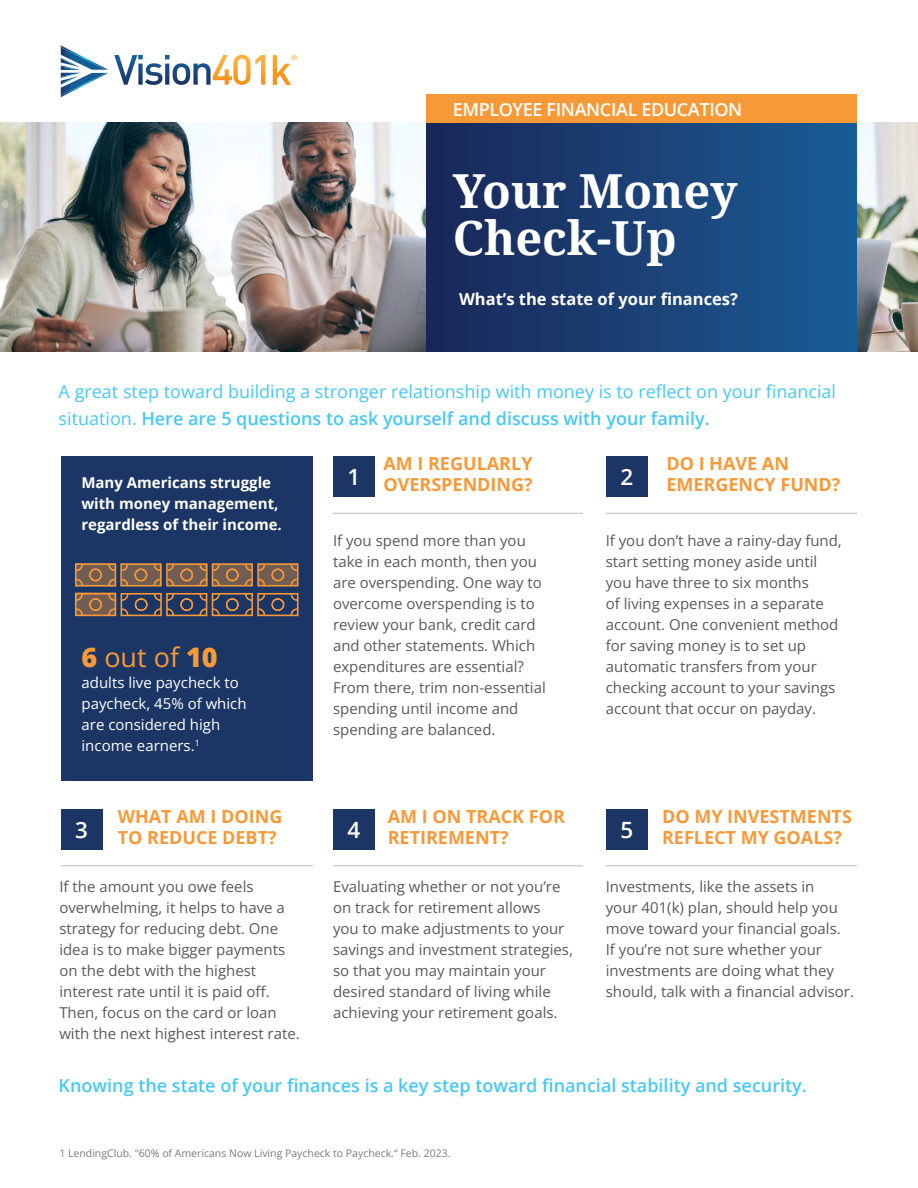
<style>
.page{position:relative;width:918px;height:1188px;background:#fff}
.page>*{position:absolute;margin:0;border:0;box-sizing:border-box;transform-origin:0 0}
.t1{font:700 46.95px/47.1px "Droid Serif";color:#fff}
.t2{font:27px "Open Sans";color:#f89938}
.t3{font:600 22.35px "Open Sans";color:#fff}
.t4{font:18px/26.8px "Open Sans";color:#47c8f4}
.t5{font:700 18px/21px "Open Sans";color:#f89938}
.t6{font:600 18px "Open Sans";color:#47c8f4}
.t7{font:600 18px "Open Sans";letter-spacing:-.02em;color:#fff}
.t8{font:700 16.5px "Open Sans";color:#fff}
.t9{font:15px/21px "Open Sans";color:#58595b}
.t10{font:15px/21px "Open Sans";color:#fff}
.t11{font:700 15px/21px "Open Sans";color:#fff}
.t12{font:10.5px "Open Sans";color:#797a7d}
.s1{font-weight:600}
.s2{font-weight:800}
</style>
<div class="page">
<img style="left:0;top:122px;width:427px;height:230px">
<img style="left:857px;top:122px;width:61px;height:230px">
<div style="left:427px;top:117px;width:430px;height:235px;background:linear-gradient(to right,#1b2658,#1a5c96)"></div>
<div style="left:427px;top:94px;width:430px;height:29px;background:#f89938"></div>
<div style="left:61px;top:456px;width:252px;height:325px;background:#1b3664"></div>
<hr style="left:333px;top:513px;width:250px;height:1px;background:#bbb">
<hr style="left:333px;top:865px;width:250px;height:1px;background:#bbb">
<hr style="left:61px;top:865px;width:252px;height:1px;background:#bbb">
<hr style="left:606px;top:513px;width:251px;height:1px;background:#bbb">
<hr style="left:606px;top:865px;width:251px;height:1px;background:#bbb">
<div style="left:333px;top:456px;width:42px;height:41px;background:#1b3664"></div>
<div style="left:333px;top:809px;width:42px;height:40px;background:#1b3664"></div>
<div style="left:61px;top:809px;width:42px;height:40px;background:#1b3664"></div>
<div style="left:606px;top:456px;width:42px;height:41px;background:#1b3664"></div>
<div style="left:606px;top:809px;width:42px;height:40px;background:#1b3664"></div>
<svg style="left:153px;top:563px;width:21px;height:9px"></svg>
<svg style="left:166px;top:578px;width:2px;height:8px"></svg>
<div style="left:75px;top:592px;width:41px;height:23px;background:#725d52"></div>
<div style="left:166px;top:593px;width:41px;height:23px;border:2px solid #f89938"></div>
<div style="left:180px;top:598px;width:13px;height:13px;border:1px solid #f89938;border-radius:50%"></div>
<svg style="left:78px;top:566px;width:35px;height:18px"></svg>
<div style="left:121px;top:593px;width:41px;height:23px;border:2px solid #f89938"></div>
<div style="left:135px;top:598px;width:12px;height:13px;border:1px solid #f89938;border-radius:50%"></div>
<svg style="left:153px;top:593px;width:21px;height:8px"></svg>
<svg style="left:153px;top:608px;width:21px;height:8px"></svg>
<div style="left:257px;top:593px;width:42px;height:23px;border:2px solid #f89938"></div>
<div style="left:272px;top:598px;width:12px;height:13px;border:1px solid #f89938;border-radius:50%"></div>
<svg style="left:290px;top:593px;width:8px;height:8px"></svg>
<svg style="left:290px;top:608px;width:8px;height:8px"></svg>
<div style="left:212px;top:563px;width:41px;height:24px;border:2px solid #f89938"></div>
<svg style="left:245px;top:563px;width:21px;height:9px"></svg>
<svg style="left:199px;top:563px;width:21px;height:9px"></svg>
<svg style="left:251px;top:578px;width:7px;height:8px"></svg>
<svg style="left:207px;top:578px;width:5px;height:8px"></svg>
<div style="left:212px;top:593px;width:41px;height:23px;border:2px solid #f89938"></div>
<div style="left:226px;top:598px;width:13px;height:13px;border:1px solid #f89938;border-radius:50%"></div>
<svg style="left:245px;top:593px;width:21px;height:8px"></svg>
<svg style="left:199px;top:593px;width:21px;height:8px"></svg>
<svg style="left:245px;top:608px;width:21px;height:8px"></svg>
<svg style="left:199px;top:608px;width:21px;height:8px"></svg>
<div style="left:75px;top:563px;width:41px;height:24px;border:2px solid #f89938"></div>
<div style="left:89px;top:569px;width:13px;height:12px;border:1px solid #f89938;border-radius:50%"></div>
<svg style="left:108px;top:563px;width:21px;height:9px"></svg>
<svg style="left:75px;top:563px;width:8px;height:9px"></svg>
<svg style="left:108px;top:578px;width:14px;height:8px"></svg>
<svg style="left:75px;top:578px;width:8px;height:8px"></svg>
<div style="left:75px;top:593px;width:41px;height:23px;border:2px solid #f89938"></div>
<div style="left:89px;top:598px;width:13px;height:13px;border:1px solid #f89938;border-radius:50%"></div>
<svg style="left:108px;top:593px;width:21px;height:8px"></svg>
<svg style="left:75px;top:593px;width:8px;height:8px"></svg>
<svg style="left:108px;top:608px;width:21px;height:8px"></svg>
<svg style="left:75px;top:608px;width:8px;height:8px"></svg>
<svg style="left:122px;top:564px;width:40px;height:22px"></svg>
<svg style="left:168px;top:564px;width:39px;height:22px"></svg>
<svg style="left:212px;top:564px;width:39px;height:22px"></svg>
<svg style="left:258px;top:564px;width:40px;height:22px"></svg>
<svg style="left:114px;top:55px;width:151px;height:30px"></svg>
<svg style="left:273px;top:55px;width:24px;height:30px"></svg>
<svg style="left:61px;top:45px;width:47px;height:28px"></svg>
<img style="left:61px;top:73px;width:47px;height:24px">
<img style="left:61px;top:58px;width:19px;height:7px">
<img style="left:61px;top:65px;width:19px;height:5px">
<img style="left:61px;top:73px;width:20px;height:5px">
<img style="left:61px;top:76px;width:18px;height:9px">
<p class="t7" style="left:453px;top:97px;width:291px">EMPLOYEE FINANCIAL EDUCATION</p>
<h1 class="t1" style="left:453px;top:166px;width:286px">Your Money<br>Check-Up</h1>
<p class="t8" style="left:459px;top:288px;width:281px">What’s the state of your finances?</p>
<p class="t4" style="left:59px;top:378px;width:779px">A great step toward building a stronger relationship with money is to reflect on your financial situation. <span class="s1">Here are 5 questions to ask yourself and discuss with your family.</span></p>
<p class="t11" style="left:81px;top:471px;width:202px">Many Americans struggle with money management, regardless of their income.</p>
<h2 class="t2" style="left:82px;top:639px;width:138px"><span class="s2">6</span> out of <span class="s2">10</span></h2>
<p class="t10" style="left:82px;top:672px;width:167px">adults live paycheck to paycheck, 45% of which are considered high income earners.<sup>1</sup></p>
<h3 class="t3" style="left:348px;top:462px;width:14px">1</h3>
<p class="t5" style="left:383px;top:453px;width:151px">AM I REGULARLY<br>OVERSPENDING?</p>
<h3 class="t3" style="left:620px;top:462px;width:14px">2</h3>
<p class="t5" style="left:666px;top:453px;width:176px">DO I HAVE AN<br>EMERGENCY FUND?</p>
<p class="t9" style="left:333px;top:530px;width:214px">If you spend more than you take in each month, then you are overspending. One way to overcome overspending is to review your bank, credit card and other statements. Which expenditures are essential?<br>From there, trim non-essential spending until income and spending are balanced.</p>
<p class="t9" style="left:606px;top:530px;width:238px">If you don’t have a rainy-day fund, start setting money aside until you have three to six months<br>of living expenses in a separate account. One convenient method for saving money is to set up automatic transfers from your checking account to your savings account that occur on payday.</p>
<p class="t5" style="left:388px;top:805px;width:179px">AM I ON TRACK FOR<br>RETIREMENT?</p>
<p class="t9" style="left:333px;top:876px;width:242px">Evaluating whether or not you’re on track for retirement allows<br>you to make adjustments to your savings and investment strategies, so that you may maintain your desired standard of living while achieving your retirement goals.</p>
<p class="t5" style="left:118px;top:805px;width:166px">WHAT AM I DOING<br>TO REDUCE DEBT?</p>
<p class="t9" style="left:59px;top:876px;width:242px">If the amount you owe feels overwhelming, it helps to have a strategy for reducing debt. One idea is to make bigger payments on the debt with the highest interest rate until it is paid off.<br>Then, focus on the card or loan with the next highest interest rate.</p>
<h3 class="t3" style="left:75px;top:814px;width:14px">3</h3>
<h3 class="t3" style="left:348px;top:814px;width:14px">4</h3>
<p class="t5" style="left:662px;top:805px;width:191px">DO MY INVESTMENTS<br>REFLECT MY GOALS?</p>
<p class="t9" style="left:606px;top:876px;width:250px">Investments, like the assets in<br>your 401(k) plan, should help you move toward your financial goals.<br>If you’re not sure whether your investments are doing what they should, talk with a financial advisor.</p>
<h3 class="t3" style="left:620px;top:814px;width:14px">5</h3>
<p class="t6" style="left:59px;top:1073px;width:750px">Knowing the state of your finances is a key step toward financial stability and security.</p>
<p class="t12" style="left:59px;top:1146px;width:393px">1 LendingClub. "60% of Americans Now Living Paycheck to Paycheck.“ Feb. 2023.</p>
</div>
